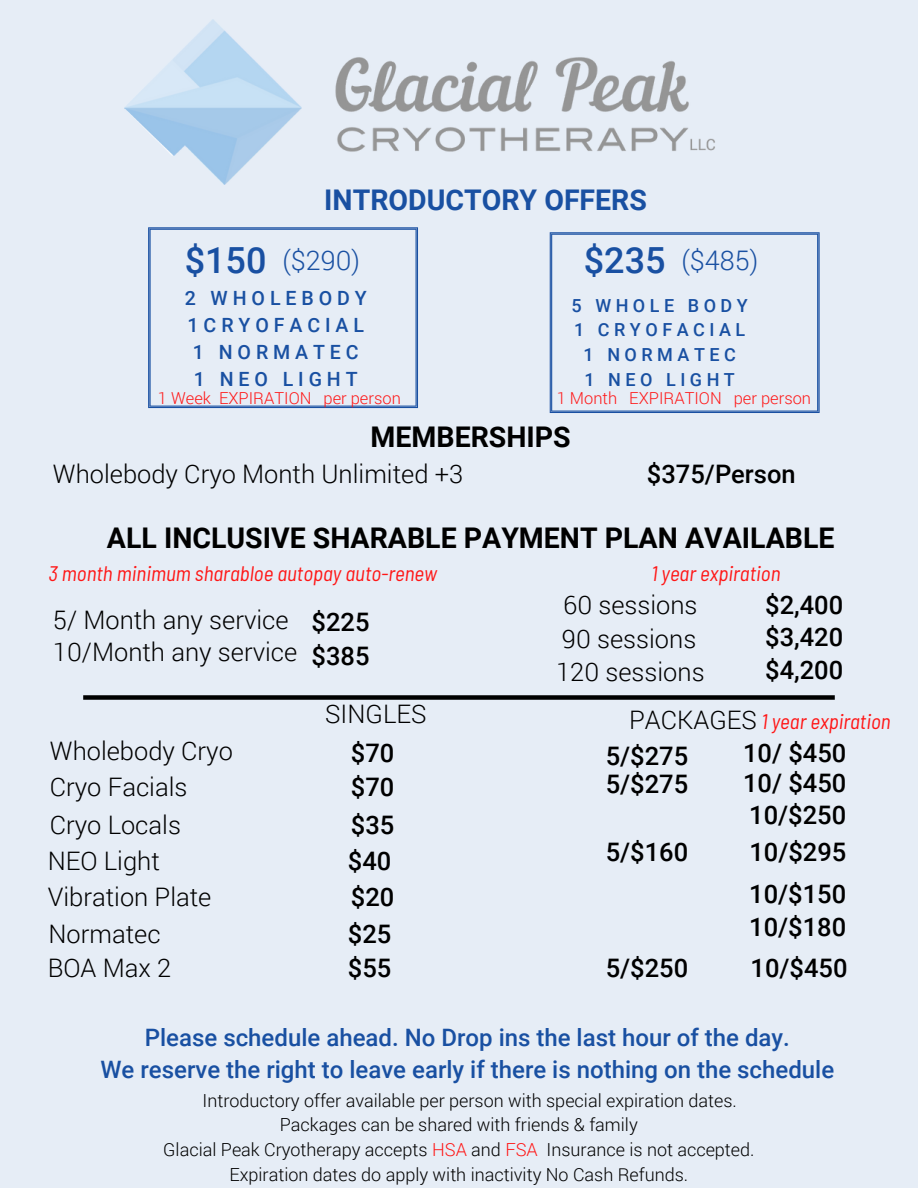
<style>
.page{position:relative;width:918px;height:1188px;background:#e6edf6}
.page>*{position:absolute;margin:0;border:0;box-sizing:border-box;transform-origin:0 0}
.t1{font:500 36px "Roboto";color:#1950a2}
.t2{font:700 28.5px "Roboto";color:#000}
.t3{font:700 28.5px "Roboto";color:#1950a2}
.t4{font:300 27px "Roboto";color:#1950a2}
.t5{font:300 25.5px "Roboto";color:#000}
.t6{font:500 25.5px "Roboto";color:#000}
.t7{font:500 24px/32.7px "Roboto";color:#1950a2;text-align:center}
.t8{font:italic semi-condensed 21px "Barlow";color:#ff1616}
.t9{font:500 19.65px "Roboto";letter-spacing:.25em;color:#1950a2}
.t10{font:300 18px "Roboto";color:#000}
.t11{font:500 18px "Roboto";letter-spacing:.25em;color:#1950a2}
.t12{font:300 16.5px "Roboto";color:#ff1616}
.s1{color:#ff1616}
</style>
<div class="page">
<svg style="left:148px;top:227px;width:270px;height:181px"></svg>
<svg style="left:550px;top:232px;width:270px;height:181px"></svg>
<div style="left:83px;top:695px;width:752px;height:5px;background:#000"></div>
<img style="left:124px;top:19px;width:591px;height:165px">
<p class="t3" style="left:324px;top:184px;width:324px">INTRODUCTORY OFFERS</p>
<h3 class="t1" style="left:185px;top:240px;width:83px">$150</h3>
<p class="t4" style="left:282px;top:242px;width:79px">($290)</p>
<h1 class="t9" style="left:185px;top:287px;width:184px">2 WHOLEBODY</h1>
<h3 class="t9" style="left:188px;top:314px;width:178px">1CRYOFACIAL</h3>
<p class="t9" style="left:193px;top:341px;width:167px">1 NORMATEC</p>
<p class="t9" style="left:194px;top:368px;width:165px">1 NEO LIGHT</p>
<p class="t1" style="left:584px;top:240px;width:83px">$235</p>
<p class="t4" style="left:682px;top:242px;width:78px">($485)</p>
<p class="t11" style="left:572px;top:295px;width:178px">5 WHOLE BODY</p>
<h2 class="t11" style="left:574px;top:320px;width:173px">1 CRYOFACIAL</h2>
<p class="t11" style="left:584px;top:345px;width:154px">1 NORMATEC</p>
<p class="t11" style="left:585px;top:369px;width:152px">1 NEO LIGHT</p>
<p class="t12" style="left:158px;top:387px;width:244px">1 Week EXPIRATION per person</p>
<h5 class="t12" style="left:557px;top:387px;width:256px">1 Month EXPIRATION per person</h5>
<p class="t2" style="left:371px;top:421px;width:202px">MEMBERSHIPS</p>
<p class="t5" style="left:53px;top:457px;width:412px">Wholebody Cryo Month Unlimited +3</p>
<h6 class="t6" style="left:647px;top:460px;width:150px">$375/Person</h6>
<h2 class="t2" style="left:107px;top:521px;width:729px">ALL INCLUSIVE SHARABLE PAYMENT PLAN AVAILABLE</h2>
<p class="t8" style="left:651px;top:560px;width:131px">1 year expiration</p>
<p class="t5" style="left:563px;top:587px;width:136px">60 sessions</p>
<h6 class="t5" style="left:562px;top:622px;width:136px">90 sessions</h6>
<h5 class="t5" style="left:556px;top:654px;width:150px">120 sessions</h5>
<h5 class="t8" style="left:48px;top:560px;width:390px">3 month minimum sharabloe autopay auto-renew</h5>
<h6 class="t6" style="left:765px;top:590px;width:80px">$2,400</h6>
<h5 class="t6" style="left:765px;top:622px;width:80px">$3,420</h5>
<h6 class="t6" style="left:765px;top:655px;width:80px">$4,200</h6>
<p class="t5" style="left:53px;top:602px;width:237px">5/ Month any service</p>
<p class="t6" style="left:312px;top:607px;width:59px">$225</p>
<h2 class="t6" style="left:312px;top:641px;width:59px">$385</h2>
<p class="t5" style="left:53px;top:634px;width:246px">10/Month any service</p>
<h5 class="t5" style="left:50px;top:734px;width:185px">Wholebody Cryo</h5>
<h6 class="t5" style="left:50px;top:769px;width:139px">Cryo Facials</h6>
<h5 class="t5" style="left:50px;top:807px;width:133px">Cryo Locals</h5>
<h5 class="t5" style="left:48px;top:843px;width:114px">NEO Light</h5>
<p class="t5" style="left:325px;top:696px;width:103px">SINGLES</p>
<h6 class="t5" style="left:629px;top:703px;width:129px">PACKAGES</h6>
<h6 class="t6" style="left:351px;top:738px;width:45px">$70</h6>
<h5 class="t8" style="left:762px;top:708px;width:131px">1 year expiration</h5>
<h5 class="t6" style="left:606px;top:742px;width:84px">5/$275</h5>
<h5 class="t6" style="left:743px;top:738px;width:105px">10/ $450</h5>
<h6 class="t6" style="left:606px;top:770px;width:84px">5/$275</h6>
<h6 class="t6" style="left:743px;top:768px;width:105px">10/ $450</h6>
<h5 class="t6" style="left:351px;top:773px;width:45px">$70</h5>
<h6 class="t6" style="left:351px;top:810px;width:45px">$35</h6>
<h5 class="t6" style="left:348px;top:846px;width:45px">$40</h5>
<h5 class="t6" style="left:606px;top:837px;width:84px">5/$160</h5>
<h5 class="t6" style="left:749px;top:800px;width:98px">10/$250</h5>
<h5 class="t6" style="left:749px;top:837px;width:98px">10/$295</h5>
<h4 class="t5" style="left:48px;top:880px;width:165px">Vibration Plate</h4>
<h4 class="t5" style="left:48px;top:916px;width:114px">Normatec</h4>
<h5 class="t6" style="left:351px;top:883px;width:45px">$20</h5>
<h5 class="t6" style="left:348px;top:919px;width:45px">$25</h5>
<h5 class="t6" style="left:749px;top:879px;width:98px">10/$150</h5>
<h6 class="t6" style="left:749px;top:913px;width:98px">10/$180</h6>
<h6 class="t5" style="left:48px;top:950px;width:125px">BOA Max 2</h6>
<h6 class="t6" style="left:348px;top:953px;width:45px">$55</h6>
<h5 class="t6" style="left:606px;top:953px;width:84px">5/$250</h5>
<h5 class="t6" style="left:751px;top:953px;width:98px">10/$450</h5>
<h5 class="t7" style="left:101px;top:1021px;width:735px">Please schedule ahead. No Drop ins the last hour of the day.<br>We reserve the right to leave early if there is nothing on the schedule</h5>
<h5 class="t10" style="left:203px;top:1088px;width:536px">Introductory offer available per person with special expiration dates.</h5>
<h5 class="t10" style="left:280px;top:1112px;width:360px">Packages can be shared with friends &amp; family</h5>
<h5 class="t10" style="left:163px;top:1137px;width:593px">Glacial Peak Cryotherapy accepts <span class="s1">HSA</span> and <span class="s1">FSA</span> Insurance is not accepted.</h5>
<h5 class="t10" style="left:229px;top:1162px;width:460px">Expiration dates do apply with inactivity No Cash Refunds.</h5>
</div>
